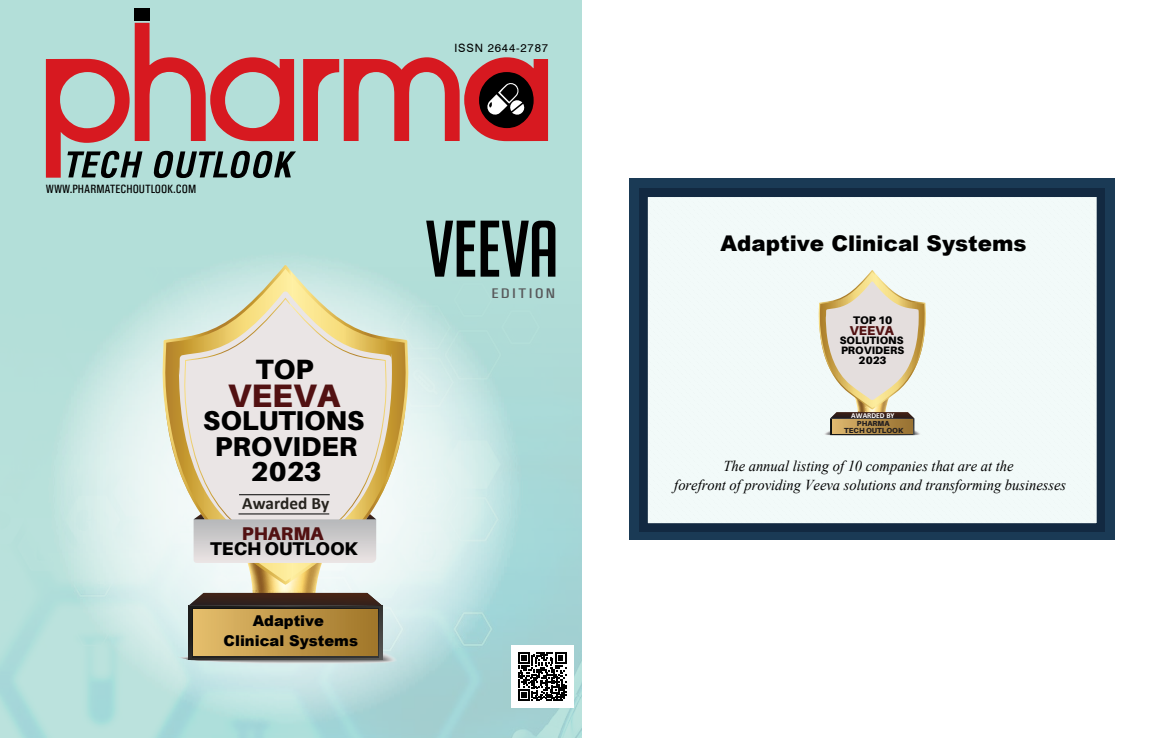
<style>
.page{position:relative;width:1163px;height:738px;background:#fff}
.page>*{position:absolute;margin:0;border:0;box-sizing:border-box;transform-origin:0 0}
.t1{font:77.9px "Big Noodle Titling";letter-spacing:-.005em;color:#000}
.t2{font:900 32.5px "Aileron";color:#521112}
.t3{font:900 27.9px "Aileron";color:#000}
.t4{font:900 27.2px/25.4px "Aileron";color:#000;text-align:center}
.t5{font:900 21.6px "Arial";color:#000}
.t6{font:900 18.4px "Aileron";color:#000}
.t7{font:900 18.4px "Aileron";color:#521112}
.t8{font:700 17.3px "Calibri";color:#26231e}
.t9{font:italic 15.1px/18.7px "Times New Roman";color:#000;text-align:center;scale:.96 1}
.t10{font:900 14.9px/19.9px "Arial";color:#000;text-align:center}
.t11{font:500 condensed 14px "Univers";letter-spacing:.12em;color:#58595b;scale:1.26 1}
.t12{font:900 12.8px "Aileron";color:#521112}
.t13{font:500 condensed 12px "Univers";color:#000}
.t14{font:11.5px "Swiss 721 BT";letter-spacing:.07em;color:#000}
.t15{font:900 11px "Aileron";color:#000}
.t16{font:900 10.7px/10px "Aileron";color:#000;text-align:center}
.t17{font:700 7.5px "Calibri";color:#fff}
.t18{font:900 7.4px/6.2px "Aileron";color:#231f20;text-align:center}
</style>
<div class="page">
<div style="left:0;top:0;width:581px;height:737px;background:#b3dfd9"></div>
<img style="left:0;top:441px;width:581px;height:296px">
<svg style="left:46px;top:249px;width:477px;height:477px"></svg>
<svg style="left:68px;top:177px;width:69px;height:1px"></svg>
<svg style="left:156px;top:177px;width:135px;height:1px"></svg>
<div style="left:134px;top:8px;width:16px;height:13px;background:#000"></div>
<svg style="left:46px;top:23px;width:502px;height:154px"></svg>
<svg style="left:151px;top:284px;width:269px;height:298px;background:#dff0ee"></svg>
<svg style="left:161px;top:265px;width:249px;height:319px"></svg>
<svg style="left:179px;top:291px;width:213px;height:98px;background:#d4e0ca"></svg>
<svg style="left:183px;top:297px;width:205px;height:92px;background:#e4dfca"></svg>
<svg style="left:173px;top:389px;width:225px;height:274px;background:#d0c6b2"></svg>
<div style="left:511px;top:645px;width:62px;height:62px;background:#fff"></div>
<svg style="left:518px;top:652px;width:48px;height:48px"></svg>
<div style="left:629px;top:178px;width:485px;height:361px;background:#1a3a55"></div>
<div style="left:639px;top:189px;width:465px;height:342px;background:#122941"></div>
<div style="left:647px;top:197px;width:450px;height:327px;background:#f2faf9"></div>
<svg style="left:818px;top:270px;width:108px;height:165px"></svg>
<p class="t13" style="left:46px;top:181px;width:152px">WWW.PHARMATECHOUTLOOK.COM</p>
<h3 class="t3" style="left:256px;top:353px;width:59px">TOP</h3>
<h3 class="t4" style="left:203px;top:407px;width:162px">SOLUTIONS<br>PROVIDER<br>2023</h3>
<p class="t8" style="left:242px;top:490px;width:89px">Awarded By</p>
<p class="t7" style="left:242px;top:522px;width:83px">PHARMA</p>
<p class="t6" style="left:210px;top:537px;width:149px">TECH OUTLOOK</p>
<h2 class="t2" style="left:227px;top:376px;width:114px">VEEVA</h2>
<p class="t10" style="left:223px;top:610px;width:136px">Adaptive<br>Clinical Systems</p>
<p class="t14" style="left:454px;top:41px;width:95px">ISSN 2644-2787</p>
<h1 class="t1" style="left:425px;top:207px;width:135px">VEEVA</h1>
<p class="t11" style="left:491px;top:285px;width:52px">EDITION</p>
<h3 class="t5" style="left:720px;top:227px;width:307px">Adaptive Clinical Systems</h3>
<p class="t15" style="left:853px;top:313px;width:41px">TOP 10</p>
<p class="t16" style="left:839px;top:335px;width:66px">SOLUTIONS<br>PROVIDERS<br>2023</p>
<p class="t12" style="left:849px;top:322px;width:46px">VEEVA</p>
<p class="t17" style="left:851px;top:409px;width:45px">AWARDED BY</p>
<p class="t18" style="left:844px;top:420px;width:61px">PHARMA<br>TECH OUTLOOK</p>
<p class="t9" style="left:674px;top:456px;width:409px">The annual listing of 10 companies that are at the<br>forefront of providing Veeva solutions and transforming businesses</p>
</div>
